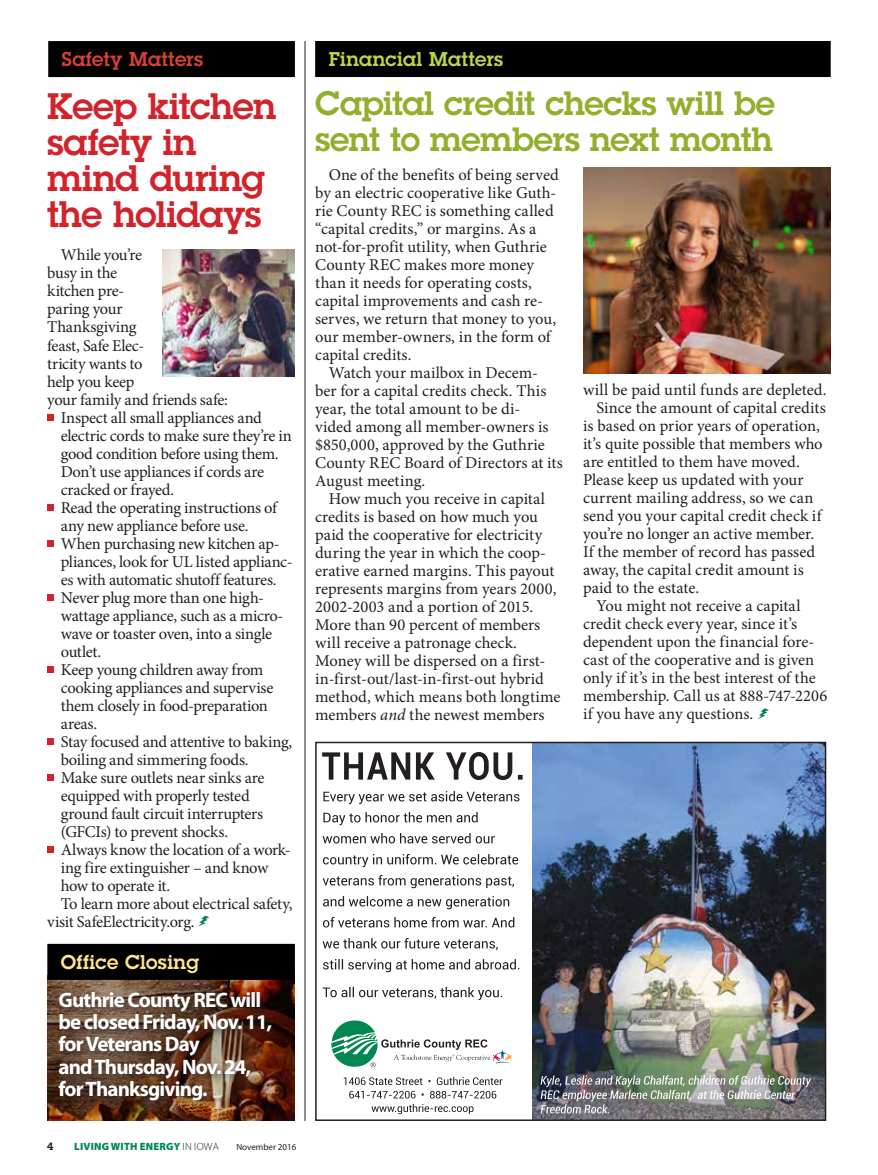
<style>
.page{position:relative;width:878px;height:1175px;background:#fff}
.page>*{position:absolute;margin:0;border:0;box-sizing:border-box;transform-origin:0 0}
.t1{font:600 36px/36px "Lubalin Graph";letter-spacing:-.015em;color:#d2232a}
.t2{font:600 33px/36px "Lubalin Graph";letter-spacing:-.015em;color:#92af2b}
.t3{font:700 21px/22.2px "Myriad Pro";letter-spacing:-.04em;color:#fff}
.t4{font:600 19.5px "Lubalin Graph";letter-spacing:.015em;color:#bad648}
.t5{font:600 19.5px "Lubalin Graph";letter-spacing:.015em;color:#ffe48c}
.t6{font:600 19.5px "Lubalin Graph";letter-spacing:.015em;color:#d54134}
.t7{font:16.5px/18px "Minion Pro";letter-spacing:-.005em;color:#231f20}
.t8{font:16.5px "Minion Pro";letter-spacing:-.025em;color:#231f20}
.t9{font:16.5px "Minion Pro";letter-spacing:-.03em;color:#231f20}
.t10{font:900 10.5px "Myriad Pro";letter-spacing:.02em;color:#008559}
.t11{font:600 10.5px "Lubalin Graph";color:#231f20}
.t12{font:9px "Myriad Pro";color:#231f20}
.s1{font-weight:300;color:#231f20}
.s2{font-style:italic}
</style>
<div class="page">
<img style="left:47px;top:979px;width:248px;height:141px">
<hr style="left:304px;top:41px;width:1px;height:1079px;background:#231f20">
<div style="left:47px;top:943px;width:248px;height:36px;background:#000"></div>
<div style="left:315px;top:41px;width:515px;height:36px;background:#000"></div>
<svg style="left:758px;top:708px;width:11px;height:11px"></svg>
<img style="left:583px;top:168px;width:247px;height:205px">
<div style="left:48px;top:41px;width:247px;height:36px;background:#000"></div>
<div style="left:47px;top:414px;width:7px;height:7px;background:#d2232a"></div>
<div style="left:47px;top:504px;width:7px;height:7px;background:#d2232a"></div>
<div style="left:47px;top:540px;width:7px;height:7px;background:#d2232a"></div>
<div style="left:47px;top:594px;width:7px;height:7px;background:#d2232a"></div>
<div style="left:47px;top:666px;width:7px;height:7px;background:#d2232a"></div>
<div style="left:47px;top:738px;width:7px;height:7px;background:#d2232a"></div>
<div style="left:47px;top:774px;width:7px;height:7px;background:#d2232a"></div>
<div style="left:47px;top:846px;width:7px;height:7px;background:#d2232a"></div>
<svg style="left:198px;top:915px;width:11px;height:11px"></svg>
<img style="left:163px;top:249px;width:132px;height:127px">
<img style="left:532px;top:744px;width:291px;height:373px">
<svg style="left:322px;top:986px;width:180px;height:14px"></svg>
<svg style="left:323px;top:959px;width:196px;height:13px"></svg>
<svg style="left:322px;top:938px;width:176px;height:12px"></svg>
<svg style="left:323px;top:917px;width:191px;height:10px"></svg>
<svg style="left:323px;top:896px;width:186px;height:13px"></svg>
<svg style="left:322px;top:875px;width:192px;height:13px"></svg>
<svg style="left:323px;top:854px;width:195px;height:13px"></svg>
<svg style="left:322px;top:833px;width:173px;height:10px"></svg>
<svg style="left:323px;top:812px;width:154px;height:13px"></svg>
<svg style="left:323px;top:791px;width:196px;height:13px"></svg>
<svg style="left:322px;top:752px;width:200px;height:28px"></svg>
<svg style="left:344px;top:1076px;width:158px;height:38px"></svg>
<svg style="left:331px;top:1020px;width:181px;height:48px"></svg>
<img style="left:540px;top:1075px;width:271px;height:38px">
<div style="left:315px;top:741px;width:511px;height:379px;border:2px solid #231f20"></div>
<div style="left:54px;top:987px;width:228px;height:123px;background:#231f20;opacity:.75"></div>
<p class="t6" style="left:62px;top:46px;width:143px">Safety Matters</p>
<h1 class="t1" style="left:47px;top:87px;width:230px">Keep kitchen safety in mind during the holidays</h1>
<p class="t9" style="left:61px;top:244px;width:83px">While you’re</p>
<p class="t7" style="left:47px;top:264px;width:71px">busy in the</p>
<p class="t8" style="left:47px;top:280px;width:78px">kitchen pre-</p>
<p class="t7" style="left:47px;top:300px;width:77px">paring your</p>
<p class="t7" style="left:47px;top:318px;width:91px">Thanksgiving</p>
<p class="t7" style="left:47px;top:336px;width:98px">feast, Safe Elec-</p>
<p class="t7" style="left:47px;top:354px;width:97px">tricity wants to</p>
<p class="t8" style="left:47px;top:370px;width:89px">help you keep</p>
<p class="t7" style="left:47px;top:390px;width:182px">your family and friends safe:</p>
<p class="t7" style="left:61px;top:408px;width:203px">Inspect all small appliances and</p>
<p class="t7" style="left:61px;top:426px;width:232px">electric cords to make sure they’re in</p>
<p class="t8" style="left:61px;top:442px;width:219px">good condition before using them.</p>
<p class="t7" style="left:61px;top:462px;width:205px">Don’t use appliances if cords are</p>
<p class="t7" style="left:61px;top:480px;width:115px">cracked or frayed.</p>
<p class="t7" style="left:61px;top:498px;width:218px">Read the operating instructions of</p>
<p class="t7" style="left:61px;top:516px;width:189px">any new appliance before use.</p>
<p class="t8" style="left:61px;top:532px;width:220px">When purchasing new kitchen ap-</p>
<p class="t7" style="left:61px;top:552px;width:233px">pliances, look for UL listed applianc-</p>
<p class="t8" style="left:61px;top:568px;width:217px">es with automatic shutoff features.</p>
<p class="t8" style="left:61px;top:586px;width:205px">Never plug more than one high-</p>
<p class="t7" style="left:61px;top:606px;width:224px">wattage appliance, such as a micro-</p>
<p class="t8" style="left:61px;top:622px;width:213px">wave or toaster oven, into a single</p>
<p class="t7" style="left:61px;top:642px;width:42px">outlet.</p>
<p class="t8" style="left:61px;top:658px;width:204px">Keep young children away from</p>
<p class="t7" style="left:61px;top:678px;width:214px">cooking appliances and supervise</p>
<p class="t7" style="left:61px;top:696px;width:209px">them closely in food-preparation</p>
<p class="t7" style="left:61px;top:714px;width:38px">areas.</p>
<p class="t7" style="left:61px;top:732px;width:233px">Stay focused and attentive to baking,</p>
<p class="t7" style="left:61px;top:750px;width:189px">boiling and simmering foods.</p>
<p class="t7" style="left:61px;top:768px;width:205px">Make sure outlets near sinks are</p>
<p class="t7" style="left:61px;top:786px;width:190px">equipped with properly tested</p>
<p class="t7" style="left:61px;top:804px;width:204px">ground fault circuit interrupters</p>
<p class="t8" style="left:61px;top:820px;width:169px">(GFCIs) to prevent shocks.</p>
<p class="t9" style="left:61px;top:838px;width:231px">Always know the location of a work-</p>
<p class="t7" style="left:61px;top:858px;width:209px">ing fire extinguisher – and know</p>
<p class="t9" style="left:61px;top:874px;width:111px">how to operate it.</p>
<p class="t7" style="left:61px;top:894px;width:233px">To learn more about electrical safety,</p>
<p class="t7" style="left:47px;top:912px;width:149px">visit SafeElectricity.org.</p>
<p class="t5" style="left:61px;top:949px;width:140px">Office Closing</p>
<p class="t3" style="left:58px;top:988px;width:215px">Guthrie County REC will be closed Friday, Nov. 11, for Veterans Day<br>and Thursday, Nov. 24, for Thanksgiving.</p>
<p class="t11" style="left:47px;top:1138px;width:8px">4</p>
<p class="t10" style="left:74px;top:1140px;width:146px">LIVING WITH ENERGY <span class="s1">IN IOWA</span></p>
<p class="t12" style="left:236px;top:1141px;width:62px">November 2016</p>
<p class="t4" style="left:329px;top:46px;width:176px">Financial Matters</p>
<h2 class="t2" style="left:315px;top:85px;width:461px">Capital credit checks will be sent to members next month</h2>
<p class="t7" style="left:315px;top:166px;width:245px;text-indent:13px">One of the benefits of being served by an electric cooperative like Guth&shy;rie County REC is something called “capital credits,” or margins. As a not-for-profit utility, when Guthrie<br>County REC makes more money than it needs for operating costs, capital improvements and cash re&shy;serves, we return that money to you, our member-owners, in the form of capital credits.</p>
<p class="t7" style="left:315px;top:364px;width:249px;text-indent:13px">Watch your mailbox in Decem&shy;ber for a capital credits check. This year, the total amount to be di-<br>vided among all member-owners is $850,000, approved by the Guthrie<br>County REC Board of Directors at its<br>August meeting.</p>
<p class="t7" style="left:315px;top:490px;width:247px;text-indent:13px">How much you receive in capital credits is based on how much you paid the cooperative for electricity during the year in which the coop&shy;erative earned margins. This payout represents margins from years 2000, 2002-2003 and a portion of 2015.<br>More than 90 percent of members will receive a patronage check.<br>Money will be dispersed on a first&shy;in-first-out/last-in-first-out hybrid method, which means both longtime members <span class="s2">and</span> the newest members</p>
<p class="t7" style="left:583px;top:381px;width:245px">will be paid until funds are depleted.</p>
<p class="t7" style="left:596px;top:399px;width:231px">Since the amount of capital credits</p>
<p class="t7" style="left:583px;top:417px;width:238px">is based on prior years of operation,</p>
<p class="t7" style="left:583px;top:435px;width:241px">it’s quite possible that members who</p>
<p class="t7" style="left:583px;top:453px;width:218px">are entitled to them have moved.</p>
<p class="t7" style="left:583px;top:471px;width:222px">Please keep us updated with your</p>
<p class="t7" style="left:583px;top:489px;width:232px">current mailing address, so we can</p>
<p class="t7" style="left:583px;top:507px;width:240px">send you your capital credit check if</p>
<p class="t7" style="left:583px;top:525px;width:233px">you’re no longer an active member.</p>
<p class="t7" style="left:583px;top:543px;width:233px">If the member of record has passed</p>
<p class="t7" style="left:583px;top:561px;width:222px">away, the capital credit amount is</p>
<p class="t7" style="left:583px;top:579px;width:118px">paid to the estate.</p>
<p class="t7" style="left:596px;top:597px;width:205px">You might not receive a capital</p>
<p class="t7" style="left:583px;top:615px;width:215px">credit check every year, since it’s</p>
<p class="t7" style="left:583px;top:633px;width:233px">dependent upon the financial fore-</p>
<p class="t7" style="left:583px;top:651px;width:233px">cast of the cooperative and is given</p>
<p class="t7" style="left:583px;top:669px;width:234px">only if it’s in the best interest of the</p>
<p class="t7" style="left:583px;top:687px;width:246px">membership. Call us at 888-747-2206</p>
<p class="t7" style="left:583px;top:705px;width:172px">if you have any questions.</p>
</div>
